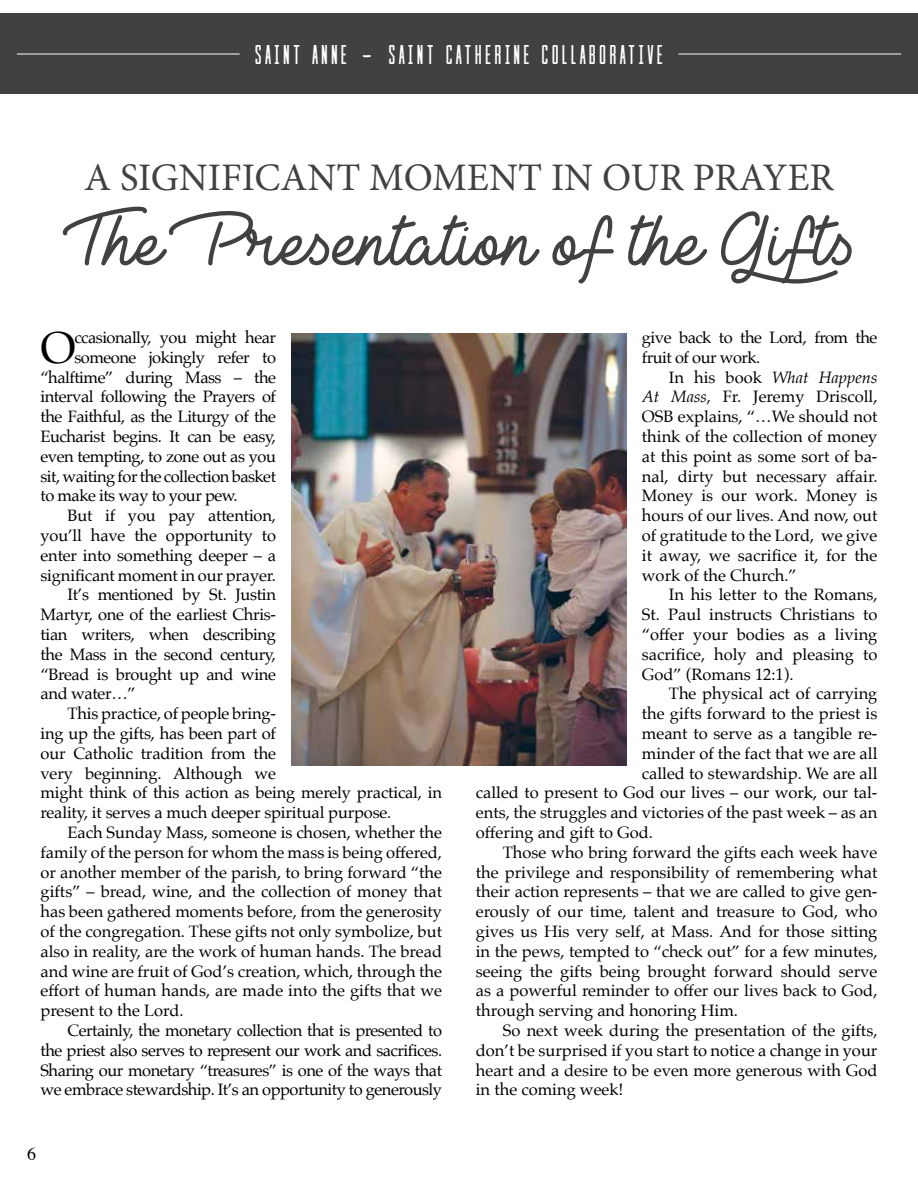
<style>
.page{position:relative;width:918px;height:1188px;background:#fff}
.page>*{position:absolute;margin:0;border:0;box-sizing:border-box;transform-origin:0 0}
.t1{font:72px "Lieto Me";color:#414042}
.t2{font:44.85px "Palatino";color:#000}
.t3{font:39px "Minion Pro";color:#414042}
.t4{font:condensed 27px "Cast Iron";letter-spacing:.12em;color:#fff}
.t5{font:18px "Times";color:#000}
.t6{font:16.5px/19.8px "Palatino";color:#000;text-align:justify}
.t7{font:16.5px/19.8px "Palatino";letter-spacing:-.03em;color:#000}
.t8{font:16.5px "Palatino";letter-spacing:-.02em;color:#000}
.s1{font-family:"Lieto Me";font-stretch:normal;font-size:33px}
.s2{font-style:italic}
</style>
<div class="page">
<div style="left:0;top:14px;width:918px;height:80px;background:#414042"></div>
<hr style="left:17px;top:54px;width:223px;height:1px;background:#fff">
<hr style="left:678px;top:54px;width:223px;height:1px;background:#fff">
<img style="left:292px;top:334px;width:335px;height:432px">
<h3 class="t4" style="left:255px;top:38px;width:410px">SAINT ANNE <span class="s1">-</span> SAINT CATHERINE COLLABORATIVE</h3>
<h3 class="t3" style="left:84px;top:152px;width:751px">A SIGNIFICANT MOMENT IN OUR PRAYER</h3>
<h1 class="t1" style="left:63px;top:198px;width:796px">The Presentation of the Gifts</h1>
<h2 class="t2" style="left:40px;top:310px;width:37px">O</h2>
<p class="t7" style="left:74px;top:327px;width:203px">ccasionally, you might hear</p>
<p class="t7" style="left:74px;top:347px;width:203px">someone jokingly refer to</p>
<p class="t7" style="left:40px;top:367px;width:237px">“halftime” during Mass – the</p>
<p class="t7" style="left:40px;top:387px;width:237px">interval following the Prayers of</p>
<p class="t7" style="left:40px;top:407px;width:237px">the Faithful, as the Liturgy of the</p>
<p class="t7" style="left:40px;top:426px;width:237px">Eucharist begins. It can be easy,</p>
<p class="t7" style="left:40px;top:446px;width:237px">even tempting, to zone out as you</p>
<p class="t7" style="left:40px;top:466px;width:237px">sit, waiting for the collection basket</p>
<p class="t7" style="left:40px;top:486px;width:199px">to make its way to your pew.</p>
<p class="t6" style="left:67px;top:506px;width:210px">But if you pay attention,</p>
<p class="t6" style="left:40px;top:525px;width:237px">you’ll have the opportunity to</p>
<p class="t6" style="left:40px;top:545px;width:237px">enter into something deeper – a</p>
<p class="t6" style="left:40px;top:565px;width:237px">significant moment in our prayer.</p>
<p class="t8" style="left:67px;top:581px;width:210px">It’s mentioned by St. Justin</p>
<p class="t8" style="left:40px;top:601px;width:237px">Martyr, one of the earliest Chris-</p>
<p class="t8" style="left:40px;top:621px;width:237px">tian writers, when describing</p>
<p class="t8" style="left:40px;top:640px;width:237px">the Mass in the second century,</p>
<p class="t8" style="left:40px;top:660px;width:237px">“Bread is brought up and wine</p>
<p class="t8" style="left:40px;top:680px;width:97px">and water…”</p>
<p class="t6" style="left:67px;top:704px;width:210px">This practice, of people bring-</p>
<p class="t6" style="left:40px;top:723px;width:237px">ing up the gifts, has been part of</p>
<p class="t6" style="left:40px;top:743px;width:237px">our Catholic tradition from the</p>
<p class="t6" style="left:40px;top:763px;width:237px">very beginning. Although we</p>
<p class="t6" style="left:40px;top:783px;width:403px">might think of this action as being merely practical, in</p>
<p class="t6" style="left:40px;top:803px;width:352px">reality, it serves a much deeper spiritual purpose.</p>
<p class="t6" style="left:67px;top:822px;width:376px">Each Sunday Mass, someone is chosen, whether the</p>
<p class="t6" style="left:40px;top:842px;width:403px">family of the person for whom the mass is being offered,</p>
<p class="t6" style="left:40px;top:862px;width:403px">or another member of the parish, to bring forward “the</p>
<p class="t6" style="left:40px;top:882px;width:403px">gifts” – bread, wine, and the collection of money that</p>
<p class="t6" style="left:40px;top:902px;width:403px">has been gathered moments before, from the generosity</p>
<p class="t6" style="left:40px;top:921px;width:403px">of the congregation. These gifts not only symbolize, but</p>
<p class="t6" style="left:40px;top:941px;width:403px">also in reality, are the work of human hands. The bread</p>
<p class="t6" style="left:40px;top:961px;width:403px">and wine are fruit of God’s creation, which, through the</p>
<p class="t6" style="left:40px;top:981px;width:403px">effort of human hands, are made into the gifts that we</p>
<p class="t6" style="left:40px;top:1001px;width:145px">present to the Lord.</p>
<p class="t7" style="left:67px;top:1020px;width:376px">Certainly, the monetary collection that is presented to</p>
<p class="t7" style="left:40px;top:1040px;width:403px">the priest also serves to represent our work and sacrifices.</p>
<p class="t7" style="left:40px;top:1060px;width:403px">Sharing our monetary “treasures” is one of the ways that</p>
<p class="t7" style="left:40px;top:1080px;width:403px">we embrace stewardship. It’s an opportunity to generously</p>
<p class="t5" style="left:27px;top:1137px;width:10px">6</p>
<p class="t7" style="left:642px;top:327px;width:237px">give back to the Lord, from the fruit of our work.</p>
<p class="t6" style="left:642px;top:367px;width:237px;text-indent:27px">In his book <span class="s2">What Happens At Mass</span>, Fr. Jeremy Driscoll, OSB explains, “…We should not think of the collection of money at this point as some sort of ba&shy;nal, dirty but necessary affair.<br>Money is our work. Money is hours of our lives. And now, out of gratitude to the Lord, we give it away, we sacrifice it, for the work of the Church.”</p>
<p class="t6" style="left:642px;top:585px;width:237px;text-indent:27px">In his letter to the Romans, St. Paul instructs Christians to “offer your bodies as a living sacrifice, holy and pleasing to God” (Romans 12:1).</p>
<p class="t6" style="left:669px;top:684px;width:210px">The physical act of carrying</p>
<p class="t6" style="left:642px;top:704px;width:237px">the gifts forward to the priest is</p>
<p class="t6" style="left:642px;top:723px;width:237px">meant to serve as a tangible re-</p>
<p class="t6" style="left:642px;top:743px;width:237px">minder of the fact that we are all</p>
<p class="t6" style="left:642px;top:763px;width:237px">called to stewardship. We are all</p>
<p class="t6" style="left:476px;top:783px;width:403px">called to present to God our lives – our work, our tal-</p>
<p class="t6" style="left:476px;top:803px;width:403px">ents, the struggles and victories of the past week – as an</p>
<p class="t6" style="left:476px;top:822px;width:179px">offering and gift to God.</p>
<p class="t6" style="left:503px;top:842px;width:376px">Those who bring forward the gifts each week have</p>
<p class="t6" style="left:476px;top:862px;width:403px">the privilege and responsibility of remembering what</p>
<p class="t6" style="left:476px;top:882px;width:403px">their action represents – that we are called to give gen-</p>
<p class="t6" style="left:476px;top:902px;width:403px">erously of our time, talent and treasure to God, who</p>
<p class="t6" style="left:476px;top:921px;width:403px">gives us His very self, at Mass. And for those sitting</p>
<p class="t6" style="left:476px;top:941px;width:403px">in the pews, tempted to “check out” for a few minutes,</p>
<p class="t6" style="left:476px;top:961px;width:403px">seeing the gifts being brought forward should serve</p>
<p class="t6" style="left:476px;top:981px;width:403px">as a powerful reminder to offer our lives back to God,</p>
<p class="t6" style="left:476px;top:1001px;width:264px">through serving and honoring Him.</p>
<p class="t6" style="left:503px;top:1020px;width:376px">So next week during the presentation of the gifts,</p>
<p class="t6" style="left:476px;top:1040px;width:403px">don’t be surprised if you start to notice a change in your</p>
<p class="t6" style="left:476px;top:1060px;width:403px">heart and a desire to be even more generous with God</p>
<p class="t6" style="left:476px;top:1080px;width:149px">in the coming week!</p>
</div>
